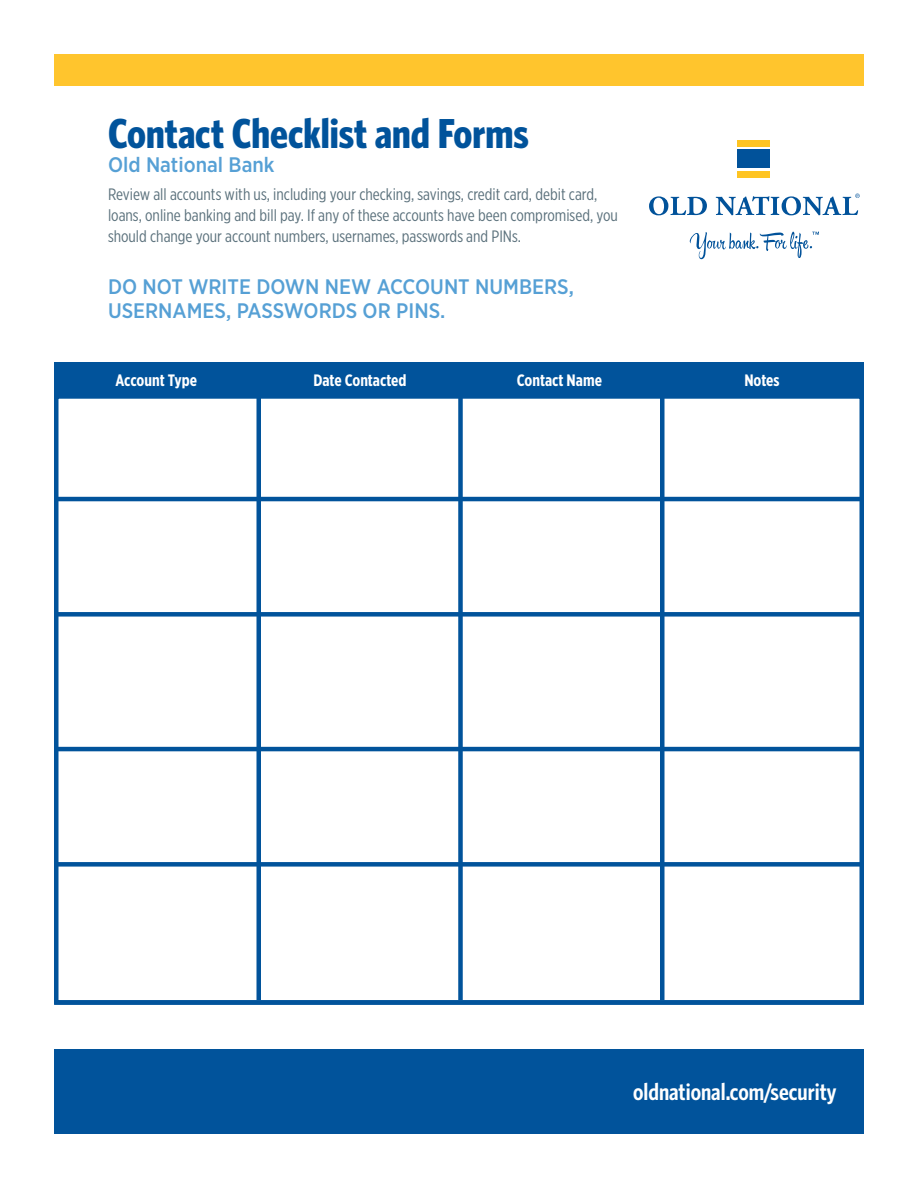
<style>
.page{position:relative;width:918px;height:1188px;background:#fff}
.page>*{position:absolute;margin:0;border:0;box-sizing:border-box;transform-origin:0 0}
.t1{font:700 42px "Whitney Condensed";color:#01539b}
.glance-item{font:600 24px "Whitney Condensed";color:#fff}
.t2{font:500 21px/24px "Gotham Narrow";color:#56a0d5}
.Body{font:16.5px/21px "Gotham X Narrow";color:#5b717c}
.Body-2{font:700 16.5px "Gotham X Narrow";color:#fff}
</style>
<div class="page">
<div style="left:54px;top:1050px;width:810px;height:84px;background:#01539b"></div>
<svg style="left:690px;top:232px;width:129px;height:27px"></svg>
<svg style="left:649px;top:196px;width:58px;height:19px"></svg>
<div style="left:737px;top:171px;width:33px;height:6px;background:#fec422"></div>
<div style="left:737px;top:150px;width:33px;height:18px;background:#01529a"></div>
<div style="left:737px;top:140px;width:33px;height:6px;background:#fec422"></div>
<svg style="left:716px;top:194px;width:144px;height:21px"></svg>
<div style="left:54px;top:54px;width:810px;height:32px;background:#ffc52d"></div>
<div style="left:55px;top:362px;width:809px;height:37px;background:#01539b"></div>
<div style="left:54px;top:394px;width:810px;height:611px;background:#fff;border:4px solid #01539b"></div>
<div style="left:256px;top:381px;width:5px;height:619px;background:#01539b"></div>
<div style="left:458px;top:381px;width:5px;height:619px;background:#01539b"></div>
<hr style="left:660px;top:381px;width:4px;height:619px;background:#01539b">
<hr style="left:55px;top:497px;width:809px;height:4px;background:#01539b">
<div style="left:55px;top:612px;width:809px;height:5px;background:#01539b"></div>
<hr style="left:55px;top:747px;width:809px;height:4px;background:#01539b">
<div style="left:55px;top:862px;width:809px;height:5px;background:#01539b"></div>
<div style="left:54px;top:1000px;width:810px;height:5px;background:#01539b"></div>
<h1 class="t1" style="left:108px;top:107px;width:422px">Contact Checklist and Forms</h1>
<h3 class="t2" style="left:108px;top:152px;width:168px">Old National Bank</h3>
<p class="Body" style="left:108px;top:183px;width:512px">Review all accounts with us, including your checking, savings, credit card, debit card, loans, online banking and bill pay. If any of these accounts have been compromised, you should change your account numbers, usernames, passwords and PINs.</p>
<h3 class="t2" style="left:108px;top:274px;width:467px">DO NOT WRITE DOWN NEW ACCOUNT NUMBERS,<br>USERNAMES, PASSWORDS OR PINS.</h3>
<p class="Body-2" style="left:116px;top:370px;width:83px">Account Type</p>
<p class="Body-2" style="left:313px;top:370px;width:95px">Date Contacted</p>
<p class="Body-2" style="left:517px;top:370px;width:87px">Contact Name</p>
<p class="Body-2" style="left:744px;top:370px;width:37px">Notes</p>
<p class="glance-item" style="left:633px;top:1077px;width:205px">oldnational.com/security</p>
</div>
